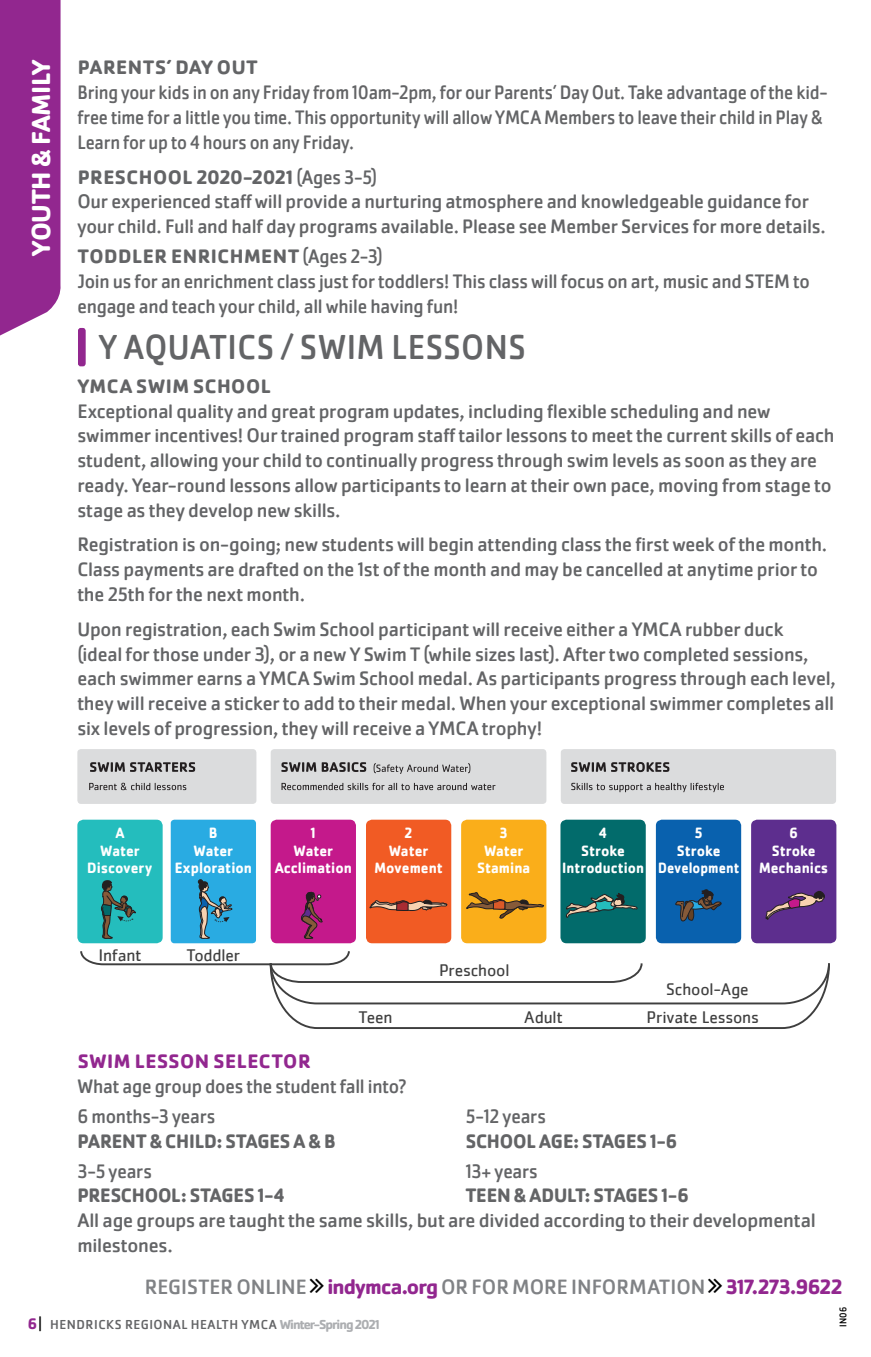
<style>
.page{position:relative;width:871px;height:1357px;background:#fff}
.page>*{position:absolute;margin:0;border:0;box-sizing:border-box;transform-origin:0 0}
.Section_Head{font:36px "Cachet Pro";letter-spacing:.01em;color:#636466;scale:.95 1}
.t1{font:700 27px "Cachet Pro";letter-spacing:-.02em;color:#fff}
.t2{font:21.6px "Cachet Pro";color:#808285}
.CLASS_DESCRIPTION{font:20.25px/24.8px "Cachet Pro";letter-spacing:-.01em;color:#636466}
.CLASS_DESCRIPTION-2{font:20.25px/24.8px "Cachet Pro";letter-spacing:-.01em;color:#636466;scale:.91 1}
.CLASS_DESCRIPTION-3{font:20.25px/24.8px "Cachet Pro";letter-spacing:-.01em;color:#636466;scale:.95 1}
.CLASS_DESCRIPTION-4{font:700 20.25px/24.8px "Cachet Pro";color:#636466;scale:.95 1}
.CLASS_DESCRIPTION-5{font:700 20.25px "Cachet Pro";letter-spacing:.025em;color:#636466}
.CLASS_DESCRIPTION-6{font:700 20.25px "Cachet Pro";letter-spacing:.02em;color:#636466}
.CLASS_DESCRIPTION-7{font:700 20.25px "Cachet Pro";letter-spacing:.025em;color:#92278f}
.CLASS_DESCRIPTION-8{font:700 20.25px "Cachet Pro";letter-spacing:.03em;color:#636466}
.t3{font:17.32px "Cachet";letter-spacing:-.01em;color:#3f3f3f}
.t4{font:700 15.53px/17.3px "Cachet";color:#fff;text-align:center;scale:.92 1}
.t5{font:13.5px "Cachet Pro";letter-spacing:.035em;color:#636466}
.t6{font:10.12px "Cachet Pro";color:#000;scale:.9 1}
.s1{font-weight:400}
.s2{color:#92278f}
.s3{font-weight:700;color:#92278f}
.s4{font-weight:700;font-size:15.75px;color:#92278f}
.s5{font-size:15.75px;color:#000}
.s6{font-weight:700;color:#acaeb1}
</style>
<div class="page">
<svg style="left:80px;top:951px;width:750px;height:78px"></svg>
<div style="left:77px;top:749px;width:179px;height:55px;background:#dbdcdd;border-radius:4px"></div>
<div style="left:271px;top:749px;width:275px;height:55px;background:#dbdcdd;border-radius:4px"></div>
<div style="left:561px;top:749px;width:275px;height:55px;background:#dbdcdd;border-radius:4px"></div>
<div style="left:751px;top:820px;width:85px;height:123px;background:#5d2e8e;border-radius:6px"></div>
<div style="left:656px;top:820px;width:85px;height:123px;background:#0961ae;border-radius:6px"></div>
<div style="left:560px;top:820px;width:86px;height:123px;background:#026b6b;border-radius:6px"></div>
<div style="left:461px;top:820px;width:85px;height:123px;background:#faae1a;border-radius:6px"></div>
<div style="left:271px;top:820px;width:85px;height:123px;background:#c4198b;border-radius:6px"></div>
<div style="left:366px;top:820px;width:85px;height:123px;background:#f15b24;border-radius:6px"></div>
<div style="left:77px;top:820px;width:86px;height:123px;background:#24bdbd;border-radius:6px"></div>
<div style="left:171px;top:820px;width:85px;height:123px;background:#29abe2;border-radius:4px"></div>
<svg style="left:101px;top:880px;width:35px;height:59px"></svg>
<svg style="left:198px;top:879px;width:35px;height:60px"></svg>
<svg style="left:301px;top:892px;width:22px;height:47px"></svg>
<svg style="left:369px;top:900px;width:78px;height:11px"></svg>
<svg style="left:466px;top:892px;width:78px;height:27px"></svg>
<svg style="left:566px;top:893px;width:72px;height:25px"></svg>
<svg style="left:675px;top:889px;width:47px;height:32px"></svg>
<svg style="left:766px;top:891px;width:59px;height:29px"></svg>
<svg style="left:571px;top:762px;width:98px;height:10px"></svg>
<svg style="left:281px;top:762px;width:35px;height:10px"></svg>
<svg style="left:322px;top:762px;width:44px;height:10px"></svg>
<svg style="left:90px;top:762px;width:105px;height:10px"></svg>
<svg style="left:281px;top:783px;width:214px;height:7px"></svg>
<svg style="left:571px;top:783px;width:153px;height:9px"></svg>
<svg style="left:89px;top:783px;width:97px;height:7px"></svg>
<svg style="left:374px;top:763px;width:96px;height:11px"></svg>
<div style="left:0;top:0;width:61px;height:336px;background:#92278f"></div>
<p class="t1" style="left:24px;top:256px;width:197px;rotate:-90deg">YOUTH &amp; FAMILY</p>
<p class="CLASS_DESCRIPTION-8" style="left:78px;top:55px;width:181px">PARENTS’ DAY OUT</p>
<p class="CLASS_DESCRIPTION-2" style="left:77px;top:80px;width:826px">Bring your kids in on any Friday from 10am-2pm, for our Parents’ Day Out. Take advantage of the kid&shy;free time for a little you time. This opportunity will allow YMCA Members to leave their child in Play &amp;<br>Learn for up to 4 hours on any Friday.</p>
<p class="CLASS_DESCRIPTION-6" style="left:78px;top:164px;width:301px">PRESCHOOL 2020-2021 <span class="s1">(Ages 3-5)</span></p>
<p class="CLASS_DESCRIPTION" style="left:77px;top:189px;width:750px">Our experienced staff will provide a nurturing atmosphere and knowledgeable guidance for your child. Full and half day programs available. Please see Member Services for more details.</p>
<p class="CLASS_DESCRIPTION-5" style="left:78px;top:244px;width:306px">TODDLER ENRICHMENT <span class="s1">(Ages 2-3)</span></p>
<p class="CLASS_DESCRIPTION-3" style="left:77px;top:269px;width:772px">Join us for an enrichment class just for toddlers! This class will focus on art, music and STEM to engage and teach your child, all while having fun!</p>
<p class="Section_Head" style="left:77px;top:326px;width:473px"><span class="s2">|</span> Y AQUATICS / SWIM LESSONS</p>
<p class="CLASS_DESCRIPTION-5" style="left:78px;top:373px;width:195px">YMCA SWIM SCHOOL</p>
<p class="CLASS_DESCRIPTION" style="left:77px;top:399px;width:759px">Exceptional quality and great program updates, including flexible scheduling and new swimmer incentives! Our trained program staff tailor lessons to meet the current skills of each student, allowing your child to continually progress through swim levels as soon as they are ready. Year-round lessons allow participants to learn at their own pace, moving from stage to stage as they develop new skills.</p>
<p class="CLASS_DESCRIPTION" style="left:77px;top:533px;width:751px">Registration is on-going; new students will begin attending class the first week of the month.<br>Class payments are drafted on the 1st of the month and may be cancelled at anytime prior to the 25th for the next month.</p>
<p class="CLASS_DESCRIPTION" style="left:77px;top:617px;width:760px">Upon registration, each Swim School participant will receive either a YMCA rubber duck<br>(ideal for those under 3), or a new Y Swim T (while sizes last). After two completed sessions, each swimmer earns a YMCA Swim School medal. As participants progress through each level, they will receive a sticker to add to their medal. When your exceptional swimmer completes all six levels of progression, they will receive a YMCA trophy!</p>
<p class="t4" style="left:87px;top:824px;width:73px">A<br>Water<br>Discovery</p>
<p class="t4" style="left:175px;top:824px;width:86px">B<br>Water<br>Exploration</p>
<p class="t4" style="left:275px;top:824px;width:86px">1<br>Water<br>Acclimation</p>
<p class="t4" style="left:374px;top:824px;width:76px">2<br>Water<br>Movement</p>
<p class="t4" style="left:477px;top:824px;width:59px">3<br>Water<br>Stamina</p>
<p class="t4" style="left:562px;top:824px;width:90px">4<br>Stroke<br>Introduction</p>
<p class="t4" style="left:658px;top:824px;width:90px">5<br>Stroke<br>Development</p>
<p class="t4" style="left:759px;top:824px;width:77px">6<br>Stroke<br>Mechanics</p>
<p class="t3" style="left:98px;top:945px;width:45px">Infant</p>
<p class="t3" style="left:186px;top:945px;width:55px">Toddler</p>
<p class="t3" style="left:439px;top:960px;width:72px">Preschool</p>
<p class="t3" style="left:666px;top:979px;width:84px">School-Age</p>
<p class="t3" style="left:359px;top:1007px;width:35px">Teen</p>
<p class="t3" style="left:524px;top:1007px;width:40px">Adult</p>
<p class="t3" style="left:646px;top:1007px;width:114px">Private Lessons</p>
<p class="CLASS_DESCRIPTION-7" style="left:78px;top:1048px;width:234px">SWIM LESSON SELECTOR</p>
<p class="CLASS_DESCRIPTION-3" style="left:77px;top:1074px;width:348px">What age group does the student fall into?</p>
<p class="CLASS_DESCRIPTION-4" style="left:77px;top:1103px;width:273px"><span class="s1">6 months-3 years<br></span>PARENT &amp; CHILD: STAGES A &amp; B</p>
<p class="CLASS_DESCRIPTION-4" style="left:77px;top:1158px;width:219px"><span class="s1">3-5 years<br></span>PRESCHOOL: STAGES 1-4</p>
<p class="CLASS_DESCRIPTION-4" style="left:466px;top:1103px;width:224px"><span class="s1">5-12 years<br></span>SCHOOL AGE: STAGES 1-6</p>
<p class="CLASS_DESCRIPTION-3" style="left:466px;top:1158px;width:77px">13+ years</p>
<p class="CLASS_DESCRIPTION-4" style="left:466px;top:1183px;width:236px">TEEN &amp; ADULT: STAGES 1-6</p>
<p class="CLASS_DESCRIPTION" style="left:77px;top:1208px;width:740px">All age groups are taught the same skills, but are divided according to their developmental milestones.</p>
<p class="t2" style="left:145px;top:1274px;width:699px">REGISTER ONLINE <span class="s3">indymca.org</span> OR FOR MORE INFORMATION <span class="s3">317.273.9622</span></p>
<p class="t5" style="left:28px;top:1316px;width:353px"><span class="s4">6</span> <span class="s5">|</span> HENDRICKS REGIONAL HEALTH YMCA <span class="s6">Winter-Spring 2021</span></p>
<p class="t6" style="left:837px;top:1326px;width:23px;rotate:-90deg">IN06</p>
</div>
